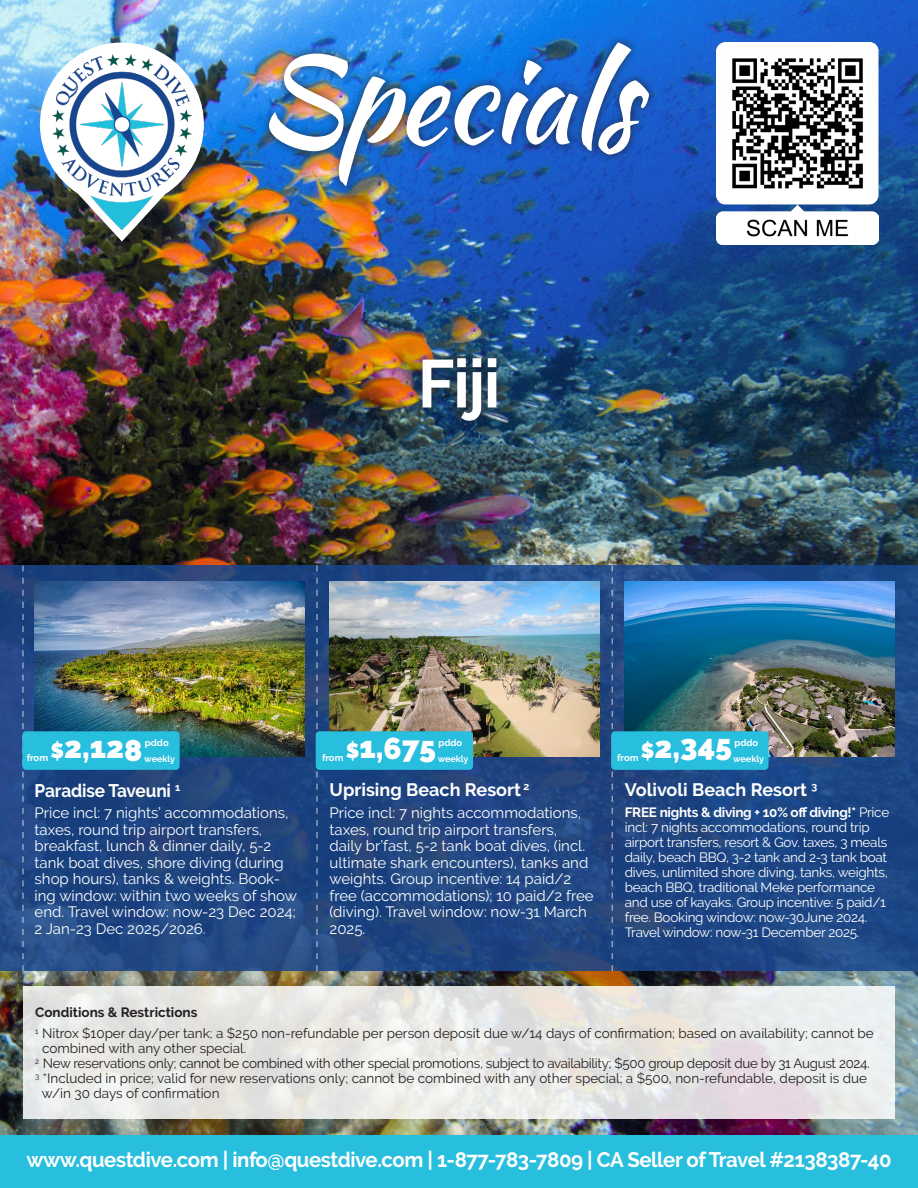
<style>
.page{position:relative;width:918px;height:1188px;background:#fff}
.page>*{position:absolute;margin:0;border:0;box-sizing:border-box;transform-origin:0 0}
.t1{font:700 67.5px "Raleway";color:#fff;scale:.95 1}
.t2{font:900 30px "Raleway";color:#fff}
.t3{font:700 21px "Raleway";letter-spacing:-.02em;color:#fff}
.t4{font:700 18.15px "Raleway";letter-spacing:-.01em;color:#fff;scale:.95 1}
.t5{font:700 18px "Raleway";color:#fff}
.t6{font:15px/16.5px "Raleway";color:#fff}
.t7{font:13.5px/15px "Raleway";letter-spacing:-.02em;color:#fff}
.t8{font:13.5px "Raleway";color:#231f20}
.t9{font:13.5px "Raleway";letter-spacing:-.02em;color:#231f20}
.t10{font:700 13.5px "Raleway";color:#231f20}
.t11{font:700 9.45px "Raleway";color:#fff}
.t12{font:700 9px "Raleway";color:#fff}
.s1{font-size:21px}
.s2{font-weight:700}
</style>
<div class="page">
<img style="left:0;top:0;width:918px;height:1136px">
<svg style="left:23px;top:986px;width:872px;height:133px;background:#e7e7e5"></svg>
<svg style="left:0;top:566px;width:918px;height:405px;background:#1f4581"></svg>
<svg style="left:22px;top:566px;width:2px;height:405px"></svg>
<svg style="left:316px;top:566px;width:2px;height:405px"></svg>
<div style="left:0;top:1136px;width:918px;height:52px;background:#28bedd"></div>
<svg style="left:612px;top:566px;width:1px;height:405px"></svg>
<img style="left:40px;top:43px;width:164px;height:199px">
<img style="left:52px;top:55px;width:140px;height:174px">
<div style="left:413px;top:348px;width:93px;height:81px;background:#231f20;opacity:.75"></div>
<div style="left:260px;top:34px;width:398px;height:161px;background:#231f20;opacity:.75"></div>
<img style="left:269px;top:43px;width:380px;height:143px">
<img style="left:625px;top:581px;width:270px;height:175px">
<img style="left:35px;top:581px;width:270px;height:175px">
<div style="left:22px;top:731px;width:158px;height:39px;background:#28bedd;border-radius:4px"></div>
<img style="left:330px;top:581px;width:270px;height:175px">
<div style="left:316px;top:731px;width:157px;height:39px;background:#28bedd;border-radius:4px"></div>
<div style="left:611px;top:731px;width:158px;height:39px;background:#28bedd;border-radius:4px"></div>
<img style="left:716px;top:43px;width:162px;height:202px">
<p class="t1" style="left:418px;top:345px;width:88px">Fiji</p>
<p class="t2" style="left:27px;top:730px;width:117px"><sub>from</sub> <span class="s1">$</span>2,128</p>
<p class="t11" style="left:145px;top:737px;width:25px">pddo</p>
<p class="t12" style="left:144px;top:754px;width:32px">weekly</p>
<p class="t2" style="left:322px;top:730px;width:116px"><sub>from</sub> <span class="s1">$</span>1,675</p>
<p class="t11" style="left:438px;top:737px;width:25px">pddo</p>
<p class="t12" style="left:438px;top:754px;width:32px">weekly</p>
<p class="t2" style="left:617px;top:729px;width:117px"><sub>from</sub> <span class="s1">$</span>2,345</p>
<p class="t11" style="left:734px;top:737px;width:25px">pddo</p>
<p class="t12" style="left:733px;top:754px;width:32px">weekly</p>
<p class="t4" style="left:35px;top:780px;width:155px">Paradise Taveuni <sup>1</sup></p>
<p class="t5" style="left:330px;top:780px;width:201px">Uprising Beach Resort <sup>2</sup></p>
<p class="t5" style="left:625px;top:780px;width:194px">Volivoli Beach Resort <sup>3</sup></p>
<p class="t6" style="left:35px;top:805px;width:264px">Price incl: 7 nights’ accommodations, taxes, round trip airport transfers, breakfast, lunch &amp; dinner daily, 5-2 tank boat dives, shore diving (during shop hours), tanks &amp; weights. Book&shy;ing window: within two weeks of show end. Travel window: now-23 Dec 2024; 2 Jan-23 Dec 2025/2026.</p>
<p class="t6" style="left:330px;top:805px;width:266px">Price incl: 7 nights accommodations, taxes, round trip airport transfers, daily br’fast, 5-2 tank boat dives, (incl. ultimate shark encounters), tanks and weights. Group incentive: 14 paid/2 free (accommodations); 10 paid/2 free (diving). Travel window: now-31 March 2025.</p>
<p class="t7" style="left:625px;top:805px;width:266px"><span class="s2">FREE nights &amp; diving + 10% off diving!*</span> Price incl: 7 nights accommodations, round trip airport transfers, resort &amp; Gov. taxes, 3 meals daily, beach BBQ, 3-2 tank and 2-3 tank boat dives, unlimited shore diving, tanks, weights, beach BBQ, traditional Meke performance and use of kayaks. Group incentive: 5 paid/1 free. Booking window: now-30June 2024.<br>Travel window: now-31 December 2025.</p>
<p class="t10" style="left:35px;top:1005px;width:164px">Conditions &amp; Restrictions</p>
<p class="t8" style="left:35px;top:1025px;width:840px"><sup>1</sup> Nitrox $10per day/per tank; a $250 non-refundable per person deposit due w/14 days of confirmation; based on availability; cannot be</p>
<p class="t8" style="left:42px;top:1040px;width:206px">combined with any other special.</p>
<p class="t9" style="left:35px;top:1055px;width:836px"><sup>2</sup> New reservations only; cannot be combined with other special promotions, subject to availability; $500 group deposit due by 31 August 2024.</p>
<p class="t8" style="left:35px;top:1070px;width:833px"><sup>3</sup> *Included in price; valid for new reservations only; cannot be combined with any other special; a $500, non-refundable, deposit is due</p>
<p class="t8" style="left:42px;top:1085px;width:179px">w/in 30 days of confirmation</p>
<p class="t3" style="left:26px;top:1148px;width:867px">www.questdive.com | info@questdive.com | 1-877-783-7809 | CA Seller of Travel #2138387-40</p>
</div>
